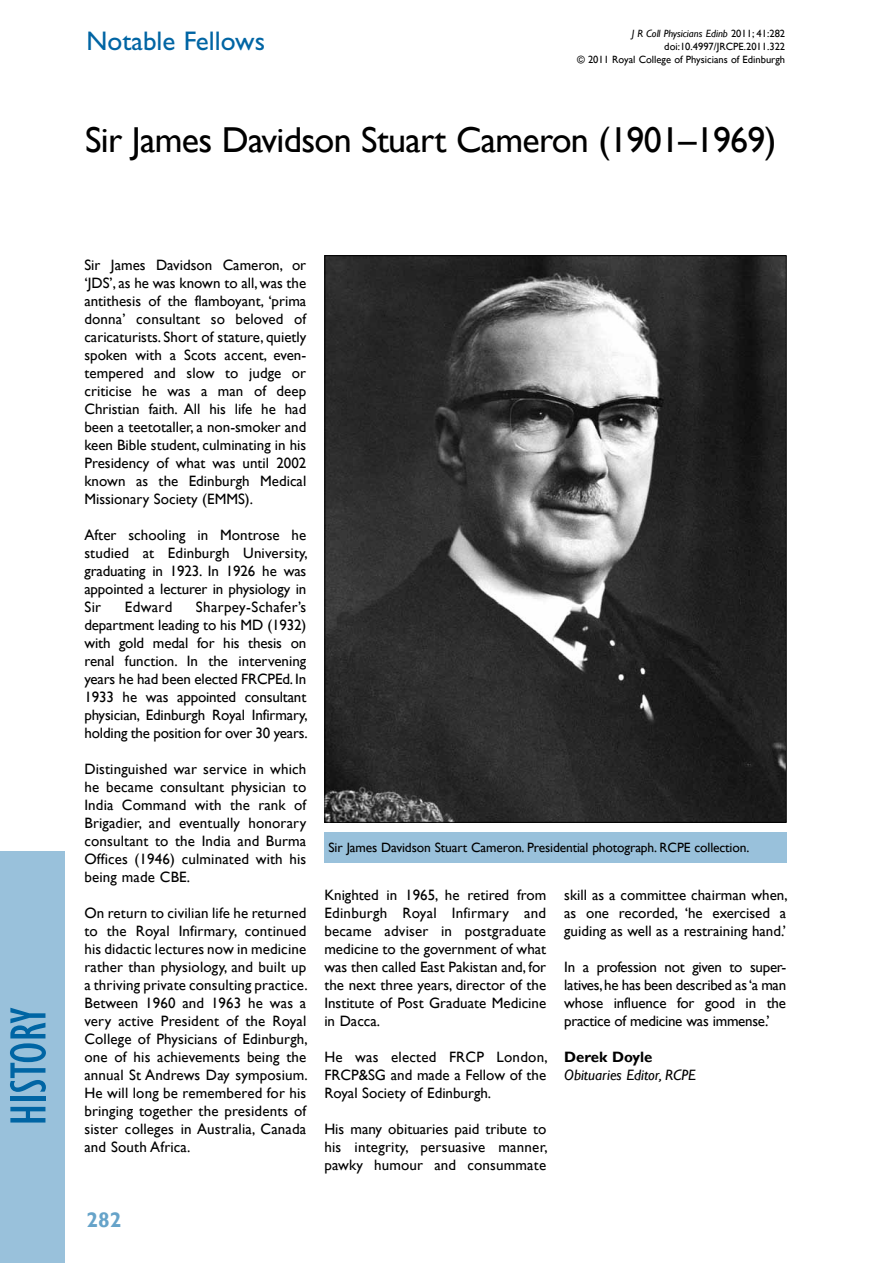
<style>
.page{position:relative;width:893px;height:1263px;background:#fff}
.page>*{position:absolute;margin:0;border:0;box-sizing:border-box;transform-origin:0 0}
.t1{font:condensed 52.5px "Gill Sans";color:#0065a4}
.t2{font:36px "Gill Sans";letter-spacing:-.02em;color:#000}
.t3{font:27px "Gill Sans";color:#0065a4}
.t4{font:700 21px "Gill Sans";color:#66a3c9}
.t5{font:15px/18px "Gill Sans";color:#000;text-align:justify}
.t6{font:italic 15px "Gill Sans";color:#000}
.t7{font:700 15px "Gill Sans";color:#000}
.t8{font:13.5px "Gill Sans";letter-spacing:-.01em;color:#000}
.t9{font:10.5px/12.6px "Gill Sans";color:#000;text-align:right}
.s1{font-style:italic}
</style>
<div class="page">
<div style="left:0;top:851px;width:65px;height:412px;background:#99c1db"></div>
<img style="left:326px;top:257px;width:459px;height:564px">
<div style="left:324px;top:832px;width:463px;height:30px;background:#99c1db"></div>
<h3 class="t3" style="left:87px;top:26px;width:180px">Notable Fellows</h3>
<p class="t9" style="left:577px;top:28px;width:210px"><span class="s1">J R Coll Physicians Edinb</span> 2011; 41:282 doi:10.4997/JRCPE.2011.322<br>© 2011 Royal College of Physicians of Edinburgh</p>
<h2 class="t2" style="left:85px;top:119px;width:693px">Sir James Davidson Stuart Cameron (1901–1969)</h2>
<h1 class="t1" style="left:-3px;top:1126px;width:120px;rotate:-90deg">history</h1>
<p class="t5" style="left:84px;top:256px;width:223px">Sir James Davidson Cameron, or ‘JDS’, as he was known to all, was the antithesis of the flamboyant, ‘prima donna’ consultant so beloved of caricaturists. Short of stature, quietly spoken with a Scots accent, even&shy;tempered and slow to judge or criticise he was a man of deep Christian faith. All his life he had been a teetotaller, a non-smoker and keen Bible student, culminating in his Presidency of what was until 2002 known as the Edinburgh Medical Missionary Society (EMMS).</p>
<p class="t5" style="left:84px;top:526px;width:225px">After schooling in Montrose he studied at Edinburgh University, graduating in 1923. In 1926 he was appointed a lecturer in physiology in Sir</p>
<p class="t5" style="left:84px;top:598px;width:225px;text-indent:111px">Sharpey-Schafer’s department leading to his MD (1932) with gold medal for his thesis on renal function. In the intervening years he had been elected FRCPEd. In 1933 he was appointed consultant physician, Edinburgh Royal Infirmary, holding the position for over 30 years.</p>
<p class="t5" style="left:84px;top:760px;width:223px">Distinguished war service in which he became consultant physician to India Command with the rank of Brigadier, and eventually honorary consultant to the India and Burma Offices (1946) culminated with his being made CBE.</p>
<p class="t5" style="left:84px;top:904px;width:225px">On return to civilian life he returned to the Royal Infirmary, continued his didactic lectures now in medicine rather than physiology, and built up a thriving private consulting practice.<br>Between 1960 and 1963 he was a very active President of the Royal College of Physicians of Edinburgh, one of his achievements being the annual St Andrews Day symposium.<br>He will long be remembered for his bringing together the presidents of sister colleges in Australia, Canada and South Africa.</p>
<p class="t5" style="left:125px;top:598px;width:49px">Edward</p>
<h3 class="t4" style="left:87px;top:1207px;width:36px">282</h3>
<p class="t8" style="left:329px;top:839px;width:422px">Sir James Davidson Stuart Cameron. Presidential photograph. RCPE collection.</p>
<p class="t5" style="left:324px;top:886px;width:223px">Knighted in 1965, he retired from Edinburgh Royal Infirmary and became adviser in postgraduate medicine to the government of what was then called East Pakistan and, for the next three years, director of the Institute of Post Graduate Medicine in Dacca.</p>
<p class="t5" style="left:324px;top:1048px;width:225px">He was elected FRCP London, FRCP&amp;SG and made a Fellow of the Royal Society of Edinburgh.</p>
<p class="t5" style="left:324px;top:1120px;width:225px">His many obituaries paid tribute to his integrity, persuasive manner, pawky humour and consummate</p>
<p class="t5" style="left:564px;top:886px;width:225px">skill as a committee chairman when, as one recorded, ‘he exercised a guiding as well as a restraining hand.’</p>
<p class="t5" style="left:564px;top:958px;width:223px">In a profession not given to super&shy;latives, he has been described as ‘a man whose influence for good in the practice of medicine was immense.’</p>
<p class="t7" style="left:564px;top:1048px;width:90px">Derek Doyle</p>
<p class="t6" style="left:564px;top:1066px;width:133px">Obituaries Editor, RCPE</p>
</div>
